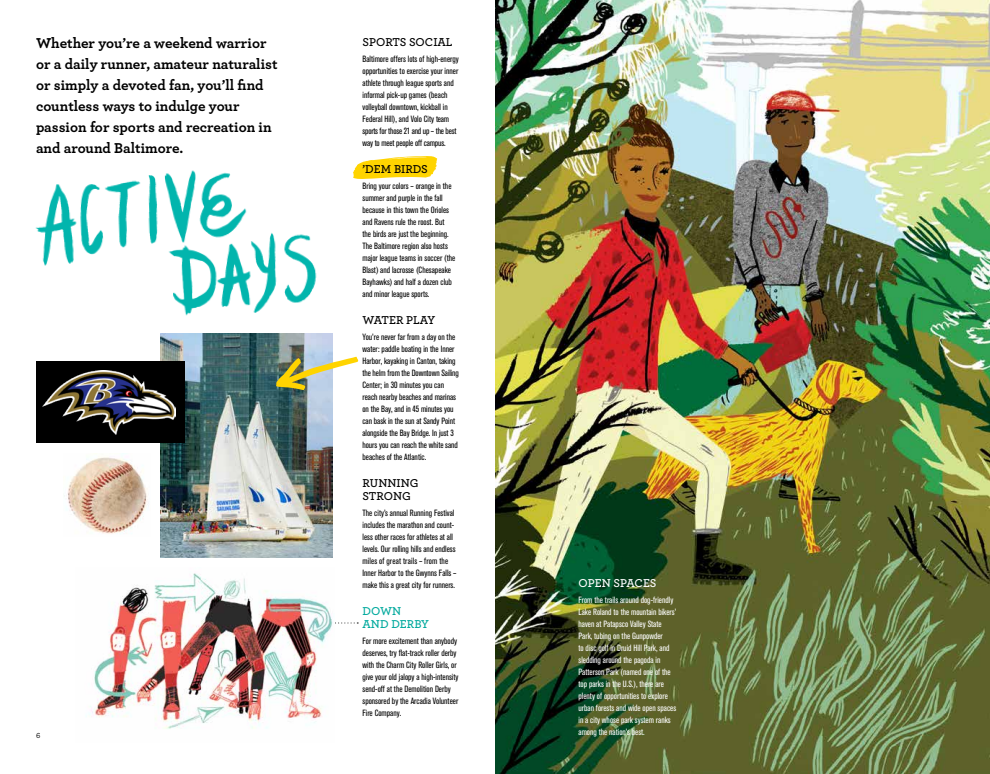
<style>
.page{position:relative;width:990px;height:774px;background:#fff}
.page>*{position:absolute;margin:0;border:0;box-sizing:border-box;transform-origin:0 0}
.t1{font:700 15px/21px "Archer";color:#000}
.t2{font:600 12px/13px "Archer";color:#000}
.t3{font:600 12px/13px "Archer";color:#00a99d}
.t4{font:600 12px "Archer";color:#fff}
.t5{font:condensed 9px/12px "Akzidenz Grotesk BQ";color:#000}
.t6{font:condensed 9px/12px "Akzidenz Grotesk BQ";color:#fff}
.t7{font:500 8px "Archer";color:#000}
</style>
<div class="page">
<svg style="left:353px;top:156px;width:84px;height:23px"></svg>
<img style="left:161px;top:333px;width:172px;height:225px">
<svg style="left:335px;top:622px;width:23px;height:2px"></svg>
<img style="left:495px;top:0;width:495px;height:774px">
<img style="left:86px;top:573px;width:247px;height:156px">
<svg style="left:276px;top:357px;width:82px;height:33px"></svg>
<img style="left:35px;top:170px;width:282px;height:146px">
<div style="left:36px;top:361px;width:148px;height:81px;background:#000"></div>
<img style="left:42px;top:370px;width:134px;height:64px">
<img style="left:64px;top:457px;width:84px;height:77px">
<h1 class="t1" style="left:36px;top:32px;width:243px">Whether you’re a weekend warrior or a daily runner, amateur naturalist or simply a devoted fan, you’ll find countless ways to indulge your passion for sports and recreation in and around Baltimore.</h1>
<p class="t7" style="left:36px;top:730px;width:6px">6</p>
<h2 class="t2" style="left:363px;top:34px;width:92px">SPORTS SOCIAL</h2>
<p class="t5" style="left:363px;top:53px;width:98px">Baltimore offers lots of high-energy opportunities to exercise your inner athlete through league sports and informal pick-up games (beach volleyball downtown, kickball in Federal Hill), and Volo City team sports for those 21 and up – the best way to meet people off campus.</p>
<h2 class="t2" style="left:363px;top:161px;width:67px">’DEM BIRDS</h2>
<p class="t5" style="left:363px;top:180px;width:94px">Bring your colors – orange in the summer and purple in the fall because in this town the Orioles and Ravens rule the roost. But<br>the birds are just the beginning.<br>The Baltimore region also hosts major league teams in soccer (the<br>Blast) and lacrosse (Chesapeake<br>Bayhawks) and half a dozen club and minor league sports.</p>
<h2 class="t2" style="left:363px;top:312px;width:74px">WATER PLAY</h2>
<p class="t5" style="left:363px;top:331px;width:98px">You’re never far from a day on the water: paddle boating in the Inner<br>Harbor, kayaking in Canton, taking the helm from the Downtown Sailing<br>Center; in 30 minutes you can reach nearby beaches and marinas on the Bay, and in 45 minutes you can bask in the sun at Sandy Point alongside the Bay Bridge. In just 3 hours you can reach the white sand beaches of the Atlantic.</p>
<h2 class="t2" style="left:363px;top:475px;width:57px">RUNNING<br>STRONG</h2>
<p class="t5" style="left:363px;top:507px;width:96px">The city’s annual Running Festival includes the marathon and count&shy;less other races for athletes at all levels. Our rolling hills and endless miles of great trails – from the Inner Harbor to the Gwynns Falls – make this a great city for runners.</p>
<h2 class="t3" style="left:363px;top:603px;width:68px">DOWN<br>AND DERBY</h2>
<p class="t5" style="left:363px;top:635px;width:97px">For more excitement than anybody deserves, try flat-track roller derby with the Charm City Roller Girls, or give your old jalopy a high-intensity send-off at the Demolition Derby sponsored by the Arcadia Volunteer<br>Fire Company.</p>
<h2 class="t4" style="left:579px;top:574px;width:79px">OPEN SPACES</h2>
<p class="t6" style="left:579px;top:594px;width:99px">From the trails around dog-friendly<br>Lake Roland to the mountain bikers’ haven at Patapsco Valley State<br>Park, tubing on the Gunpowder<br>to disc golf in Druid Hill Park, and sledding around the pagoda in<br>Patterson Park (named one of the top parks in the U.S.), there are plenty of opportunities to explore urban forests and wide open spaces in a city whose park system ranks among the nation’s best.</p>
</div>
